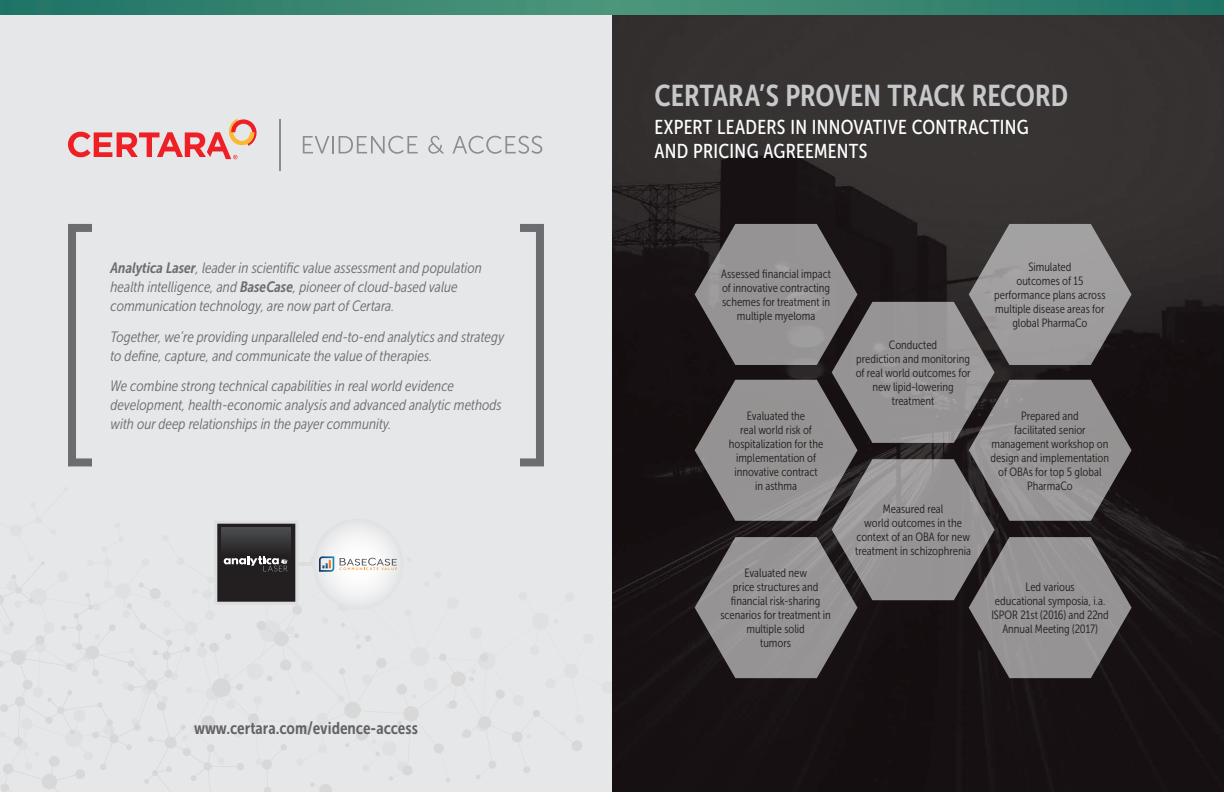
<style>
.page{position:relative;width:1224px;height:792px;background:#fff}
.page>*{position:absolute;margin:0;border:0;box-sizing:border-box;transform-origin:0 0}
.t1{font:30px "Museo Sans Cond 700";color:#c7c8ca}
.t2{font:20px/24px "Museo Sans Cond 500";letter-spacing:.015em;color:#fff}
.t3{font:17px "Museo Sans Cond 700";color:#636366}
.t4{font:italic 15px/19px "Museo Sans Cond 300";color:#6c6d70}
.t5{font:12px/14px "Museo Sans Cond 300";color:#231f20;text-align:center}
.s1{font-family:"Museo Sans Cond 700"}
</style>
<div class="page">
<img style="left:612px;top:14px;width:612px;height:778px">
<div style="left:0;top:0;width:612px;height:792px;background:#e6e7e9"></div>
<svg style="left:0;top:561px;width:211px;height:231px"></svg>
<svg style="left:0;top:708px;width:115px;height:84px"></svg>
<svg style="left:200px;top:605px;width:382px;height:177px"></svg>
<svg style="left:244px;top:744px;width:43px;height:48px"></svg>
<svg style="left:310px;top:783px;width:22px;height:9px"></svg>
<svg style="left:138px;top:582px;width:23px;height:17px"></svg>
<div style="left:68px;top:224px;width:28px;height:242px;border:8px solid #6c6d70"></div>
<div style="left:516px;top:224px;width:28px;height:242px;border:8px solid #6c6d70"></div>
<svg style="left:217px;top:523px;width:79px;height:79px;background:#383435"></svg>
<svg style="left:313px;top:519px;width:90px;height:90px"></svg>
<div style="left:221px;top:528px;width:70px;height:28px;background:linear-gradient(to bottom,#4b4d4e,#252223)"></div>
<hr style="left:298px;top:562px;width:15px;height:4px;background:#dcdddf">
<svg style="left:340px;top:558px;width:57px;height:12px"></svg>
<svg style="left:319px;top:556px;width:15px;height:16px"></svg>
<svg style="left:68px;top:119px;width:189px;height:40px"></svg>
<hr style="left:279px;top:119px;width:2px;height:51px;background:#888e91">
<svg style="left:303px;top:136px;width:115px;height:18px"></svg>
<svg style="left:453px;top:136px;width:89px;height:18px"></svg>
<svg style="left:428px;top:136px;width:16px;height:18px"></svg>
<svg style="left:695px;top:224px;width:437px;height:454px;background:#726f70"></svg>
<svg style="left:621px;top:0;width:603px;height:14px;background:#358470"></svg>
<svg style="left:0;top:0;width:621px;height:14px;background:#368470"></svg>
<p class="t4" style="left:111px;top:259px;width:373px"><span class="s1">Analytica Laser</span>, leader in scientific value assessment and population health intelligence, and <span class="s1">BaseCase</span>, pioneer of cloud-based value communication technology, are now part of Certara.</p>
<p class="t4" style="left:111px;top:327px;width:395px">Together, we’re providing unparalleled end-to-end analytics and strategy to define, capture, and communicate the value of therapies.</p>
<p class="t4" style="left:111px;top:376px;width:393px">We combine strong technical capabilities in real world evidence development, health-economic analysis and advanced analytic methods with our deep relationships in the payer community.</p>
<h3 class="t3" style="left:194px;top:719px;width:225px">www.certara.com/evidence-access</h3>
<h1 class="t1" style="left:655px;top:79px;width:415px">CERTARA’S PROVEN TRACK RECORD</h1>
<h2 class="t2" style="left:655px;top:115px;width:376px">EXPERT LEADERS IN INNOVATIVE CONTRACTING<br>AND PRICING AGREEMENTS</h2>
<p class="t5" style="left:721px;top:267px;width:111px">Assessed financial impact of innovative contracting schemes for treatment in multiple myeloma</p>
<p class="t5" style="left:729px;top:409px;width:96px">Evaluated the<br>real world risk of hospitalization for the implementation of innovative contract in asthma</p>
<p class="t5" style="left:720px;top:566px;width:112px">Evaluated new<br>price structures and financial risk-sharing scenarios for treatment in multiple solid<br>tumors</p>
<p class="t5" style="left:856px;top:338px;width:117px">Conducted<br>prediction and monitoring of real world outcomes for new lipid-lowering treatment</p>
<p class="t5" style="left:855px;top:502px;width:117px">Measured real<br>world outcomes in the context of an OBA for new treatment in schizophrenia</p>
<p class="t5" style="left:994px;top:260px;width:113px">Simulated<br>outcomes of 15 performance plans across multiple disease areas for global PharmaCo</p>
<p class="t5" style="left:991px;top:409px;width:120px">Prepared and<br>facilitated senior management workshop on design and implementation of OBAs for top 5 global<br>PharmaCo</p>
<p class="t5" style="left:991px;top:580px;width:119px">Led various<br>educational symposia, i.a.<br>ISPOR 21st (2016) and 22nd<br>Annual Meeting (2017)</p>
</div>
